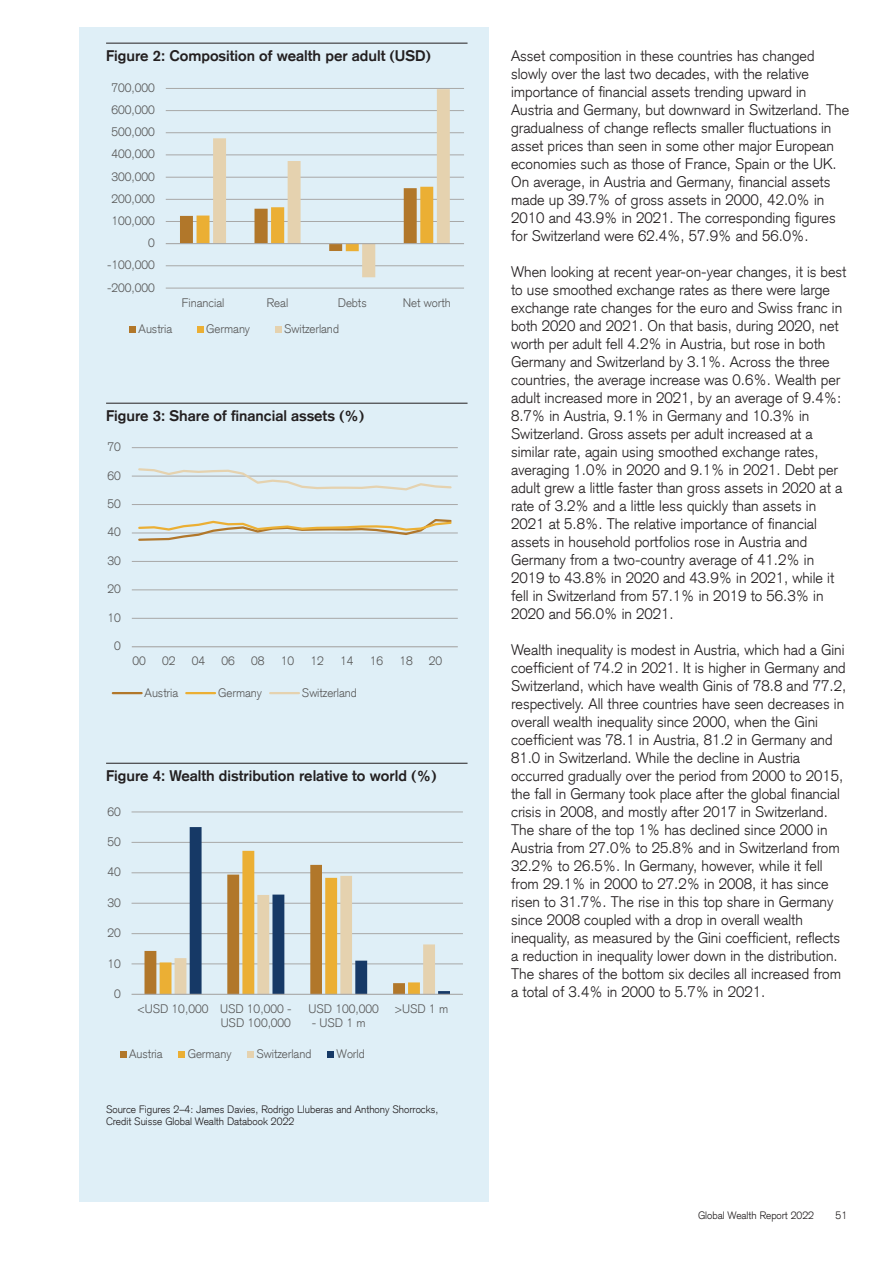
<style>
.page{position:relative;width:893px;height:1263px;background:#fff}
.page>*{position:absolute;margin:0;border:0;box-sizing:border-box;transform-origin:0 0}
.t1{font:300 15px/18px "Credit Suisse Type";color:#231f20}
.t2{font:700 15px "Credit Suisse Type";color:#231f20}
.t3{font:300 12px/14.4px "Credit Suisse Type";letter-spacing:-.005em;color:#595959;text-align:right}
.t4{font:300 10.5px/12px "Credit Suisse Type";color:#231f20}
</style>
<div class="page">
<div style="left:79px;top:27px;width:410px;height:1175px;background:#dfeff7"></div>
<hr style="left:106px;top:43px;width:362px;height:1px;background:#231f20">
<hr style="left:106px;top:403px;width:362px;height:1px;background:#231f20">
<hr style="left:106px;top:763px;width:362px;height:1px;background:#231f20">
<hr style="left:166px;top:288px;width:298px;height:1px;background:#a8a8a7">
<hr style="left:166px;top:265px;width:298px;height:1px;background:#a8a8a7">
<hr style="left:166px;top:221px;width:298px;height:1px;background:#a8a8a7">
<hr style="left:166px;top:199px;width:298px;height:1px;background:#a8a8a7">
<hr style="left:166px;top:177px;width:298px;height:1px;background:#a8a8a7">
<hr style="left:166px;top:155px;width:298px;height:1px;background:#a8a8a7">
<hr style="left:166px;top:132px;width:298px;height:1px;background:#a8a8a7">
<hr style="left:166px;top:110px;width:298px;height:1px;background:#a8a8a7">
<hr style="left:166px;top:88px;width:298px;height:1px;background:#a8a8a7">
<svg style="left:180px;top:89px;width:270px;height:188px"></svg>
<hr style="left:166px;top:243px;width:298px;height:1px;background:#a8a8a7">
<svg style="left:130px;top:326px;width:6px;height:6px"></svg>
<div style="left:197px;top:326px;width:7px;height:6px;background:#ebaf34"></div>
<svg style="left:275px;top:326px;width:6px;height:6px"></svg>
<hr style="left:132px;top:618px;width:326px;height:1px;background:#a8a8a7">
<hr style="left:132px;top:590px;width:326px;height:1px;background:#a8a8a7">
<hr style="left:132px;top:561px;width:326px;height:1px;background:#a8a8a7">
<hr style="left:132px;top:533px;width:326px;height:1px;background:#a8a8a7">
<hr style="left:132px;top:504px;width:326px;height:1px;background:#a8a8a7">
<hr style="left:132px;top:476px;width:326px;height:1px;background:#a8a8a7">
<hr style="left:132px;top:447px;width:326px;height:1px;background:#a8a8a7">
<hr style="left:132px;top:646px;width:326px;height:1px;background:#a8a8a7">
<svg style="left:137px;top:519px;width:316px;height:22px"></svg>
<svg style="left:137px;top:468px;width:316px;height:23px"></svg>
<hr style="left:113px;top:692px;width:29px;height:2px;background:#b1772a">
<hr style="left:186px;top:692px;width:29px;height:2px;background:#ebaf34">
<hr style="left:270px;top:692px;width:29px;height:2px;background:#e5d2af">
<hr style="left:132px;top:964px;width:331px;height:1px;background:#a8a8a7">
<hr style="left:132px;top:933px;width:331px;height:1px;background:#a8a8a7">
<hr style="left:132px;top:903px;width:331px;height:1px;background:#a8a8a7">
<hr style="left:132px;top:872px;width:331px;height:1px;background:#a8a8a7">
<hr style="left:132px;top:842px;width:331px;height:1px;background:#a8a8a7">
<hr style="left:132px;top:812px;width:331px;height:1px;background:#a8a8a7">
<svg style="left:144px;top:827px;width:306px;height:167px"></svg>
<hr style="left:132px;top:994px;width:331px;height:1px;background:#a8a8a7">
<svg style="left:120px;top:1051px;width:6px;height:6px"></svg>
<svg style="left:179px;top:1051px;width:6px;height:6px"></svg>
<svg style="left:248px;top:1051px;width:6px;height:6px"></svg>
<svg style="left:328px;top:1051px;width:6px;height:6px"></svg>
<p class="t2" style="left:106px;top:46px;width:326px">Figure 2: Composition of wealth per adult (USD)</p>
<p class="t3" style="left:112px;top:81px;width:45px">700,000</p>
<p class="t3" style="left:112px;top:103px;width:45px">600,000</p>
<p class="t3" style="left:112px;top:125px;width:45px">500,000</p>
<p class="t3" style="left:112px;top:147px;width:45px">400,000</p>
<p class="t3" style="left:112px;top:169px;width:45px">300,000</p>
<p class="t3" style="left:112px;top:191px;width:45px">200,000</p>
<p class="t3" style="left:112px;top:214px;width:45px">100,000</p>
<p class="t3" style="left:148px;top:236px;width:8px">0</p>
<p class="t3" style="left:107px;top:258px;width:49px">-100,000</p>
<p class="t3" style="left:107px;top:280px;width:49px">-200,000</p>
<p class="t3" style="left:182px;top:295px;width:44px">Financial</p>
<p class="t3" style="left:267px;top:295px;width:23px">Real</p>
<p class="t3" style="left:338px;top:295px;width:30px">Debts</p>
<p class="t3" style="left:403px;top:295px;width:49px">Net worth</p>
<p class="t3" style="left:139px;top:321px;width:35px">Austria</p>
<p class="t3" style="left:206px;top:321px;width:45px">Germany</p>
<p class="t3" style="left:284px;top:321px;width:56px">Switzerland</p>
<p class="t2" style="left:106px;top:406px;width:260px">Figure 3: Share of financial assets (%)</p>
<p class="t3" style="left:108px;top:440px;width:15px">70</p>
<p class="t3" style="left:108px;top:468px;width:15px">60</p>
<p class="t3" style="left:108px;top:497px;width:15px">50</p>
<p class="t3" style="left:108px;top:525px;width:15px">40</p>
<p class="t3" style="left:108px;top:553px;width:15px">30</p>
<p class="t3" style="left:108px;top:582px;width:15px">20</p>
<p class="t3" style="left:108px;top:610px;width:15px">10</p>
<p class="t3" style="left:114px;top:639px;width:8px">0</p>
<p class="t3" style="left:133px;top:654px;width:15px">00</p>
<p class="t3" style="left:162px;top:654px;width:15px">02</p>
<p class="t3" style="left:192px;top:654px;width:15px">04</p>
<p class="t3" style="left:221px;top:654px;width:15px">06</p>
<p class="t3" style="left:251px;top:654px;width:15px">08</p>
<p class="t3" style="left:281px;top:654px;width:15px">10</p>
<p class="t3" style="left:310px;top:654px;width:15px">12</p>
<p class="t3" style="left:340px;top:654px;width:15px">14</p>
<p class="t3" style="left:370px;top:654px;width:15px">16</p>
<p class="t3" style="left:399px;top:654px;width:15px">18</p>
<p class="t3" style="left:429px;top:654px;width:15px">20</p>
<p class="t3" style="left:145px;top:685px;width:35px">Austria</p>
<p class="t3" style="left:218px;top:685px;width:45px">Germany</p>
<p class="t3" style="left:302px;top:685px;width:56px">Switzerland</p>
<p class="t2" style="left:106px;top:766px;width:332px">Figure 4: Wealth distribution relative to world (%)</p>
<p class="t3" style="left:107px;top:804px;width:15px">60</p>
<p class="t3" style="left:107px;top:834px;width:15px">50</p>
<p class="t3" style="left:107px;top:865px;width:15px">40</p>
<p class="t3" style="left:107px;top:895px;width:15px">30</p>
<p class="t3" style="left:107px;top:926px;width:15px">20</p>
<p class="t3" style="left:107px;top:956px;width:15px">10</p>
<p class="t3" style="left:114px;top:986px;width:8px">0</p>
<p class="t3" style="left:138px;top:1001px;width:155px">&lt;USD 10,000 USD 10,000 -<br>USD 100,000</p>
<p class="t3" style="left:309px;top:1001px;width:72px">USD 100,000</p>
<p class="t3" style="left:312px;top:1016px;width:55px">- USD 1 m</p>
<p class="t3" style="left:129px;top:1046px;width:35px">Austria</p>
<p class="t3" style="left:188px;top:1046px;width:45px">Germany</p>
<p class="t3" style="left:257px;top:1046px;width:56px">Switzerland</p>
<p class="t3" style="left:337px;top:1046px;width:30px">World</p>
<p class="t3" style="left:395px;top:1001px;width:55px">&gt;USD 1 m</p>
<p class="t4" style="left:106px;top:1103px;width:334px">Source Figures 2–4: James Davies, Rodrigo Lluberas and Anthony Shorrocks,<br>Credit Suisse Global Wealth Databook 2022</p>
<p class="t1" style="left:511px;top:46px;width:340px">Asset composition in these countries has changed slowly over the last two decades, with the relative importance of financial assets trending upward in Austria and Germany, but downward in Switzerland. The gradualness of change reflects smaller fluctuations in asset prices than seen in some other major European economies such as those of France, Spain or the UK.<br>On average, in Austria and Germany, financial assets made up 39.7% of gross assets in 2000, 42.0% in 2010 and 43.9% in 2021. The corresponding figures for Switzerland were 62.4%, 57.9% and 56.0%.</p>
<p class="t1" style="left:511px;top:262px;width:337px">When looking at recent year-on-year changes, it is best to use smoothed exchange rates as there were large exchange rate changes for the euro and Swiss franc in both 2020 and 2021. On that basis, during 2020, net worth per adult fell 4.2% in Austria, but rose in both Germany and Switzerland by 3.1%. Across the three countries, the average increase was 0.6%. Wealth per adult increased more in 2021, by an average of 9.4%:<br>8.7% in Austria, 9.1% in Germany and 10.3% in Switzerland. Gross assets per adult increased at a similar rate, again using smoothed exchange rates, averaging 1.0% in 2020 and 9.1% in 2021. Debt per adult grew a little faster than gross assets in 2020 at a rate of 3.2% and a little less quickly than assets in 2021 at 5.8%. The relative importance of financial assets in household portfolios rose in Austria and Germany from a two-country average of 41.2% in 2019 to 43.8% in 2020 and 43.9% in 2021, while it fell in Switzerland from 57.1% in 2019 to 56.3% in 2020 and 56.0% in 2021.</p>
<p class="t1" style="left:511px;top:640px;width:337px">Wealth inequality is modest in Austria, which had a Gini coefficient of 74.2 in 2021. It is higher in Germany and Switzerland, which have wealth Ginis of 78.8 and 77.2, respectively. All three countries have seen decreases in overall wealth inequality since 2000, when the Gini coefficient was 78.1 in Austria, 81.2 in Germany and 81.0 in Switzerland. While the decline in Austria occurred gradually over the period from 2000 to 2015, the fall in Germany took place after the global financial crisis in 2008, and mostly after 2017 in Switzerland.<br>The share of the top 1% has declined since 2000 in Austria from 27.0% to 25.8% and in Switzerland from 32.2% to 26.5%. In Germany, however, while it fell from 29.1% in 2000 to 27.2% in 2008, it has since risen to 31.7%. The rise in this top share in Germany since 2008 coupled with a drop in overall wealth inequality, as measured by the Gini coefficient, reflects a reduction in inequality lower down in the distribution.<br>The shares of the bottom six deciles all increased from a total of 3.4% in 2000 to 5.7% in 2021.</p>
<p class="t4" style="left:698px;top:1210px;width:118px">Global Wealth Report 2022</p>
<p class="t4" style="left:836px;top:1210px;width:13px">51</p>
</div>
